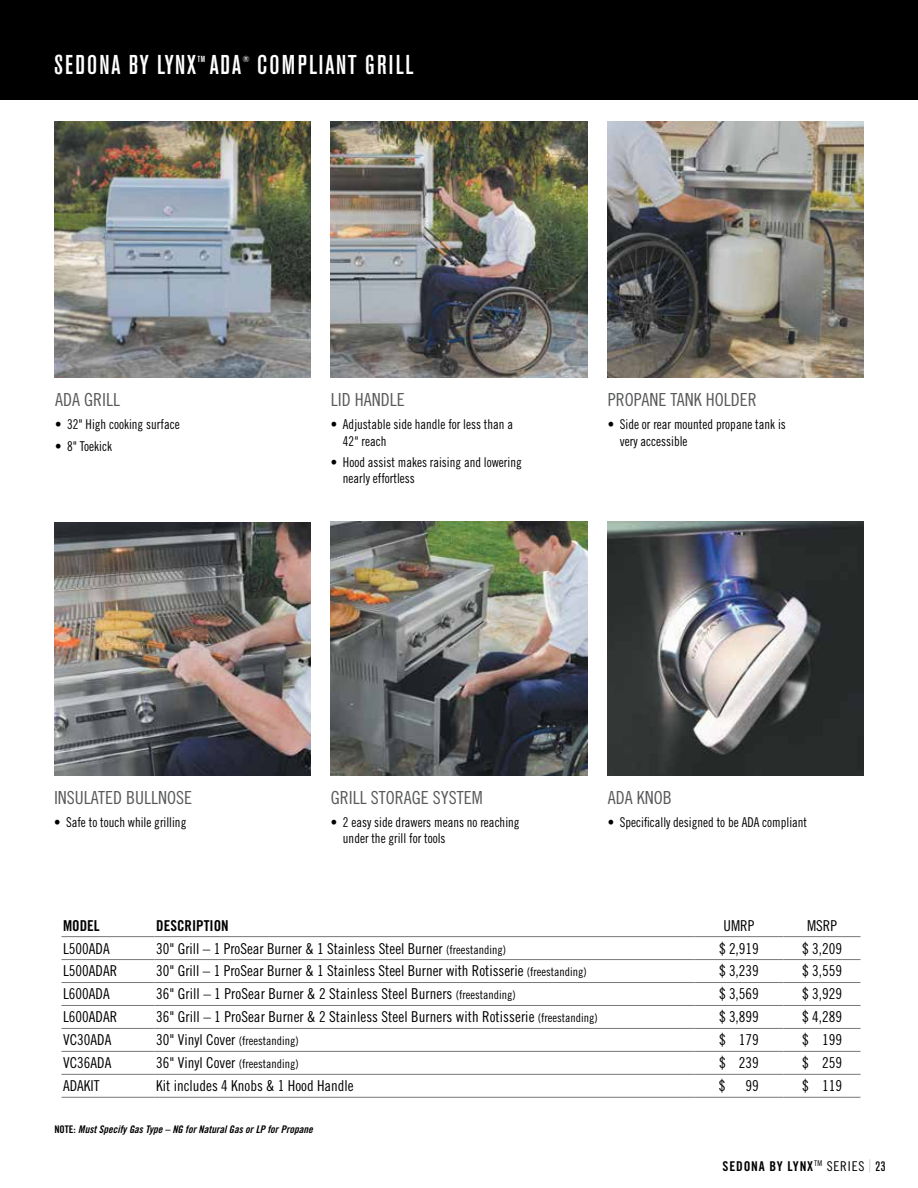
<style>
.page{position:relative;width:918px;height:1188px;background:#fff}
.page>*{position:absolute;margin:0;border:0;box-sizing:border-box;transform-origin:0 0}
.t1{font:500 condensed 27px "Akzidenz Grotesk BE";letter-spacing:.07em;color:#fff}
.t2{font:18px "Trade Gothic LT Std Cn 18";color:#58595b}
.t3{font:15px "Trade Gothic LT Std Cn 18";color:#000}
.t4{font:15px "Trade Gothic LT Std Bd Cn 20";color:#000}
.t5{font:13.5px/16.2px "Trade Gothic LT Std Cn 18";color:#000;scale:.95 1}
.t6{font:13.5px "Trade Gothic LT Std Bd Cn 20";letter-spacing:.06em;color:#000}
.t7{font:12px "Trade Gothic LT Std Cn 18";color:#000}
.t8{font:10.5px "Trade Gothic LT Std Bd Cn 20 Obl";color:#000}
.t9{font:500 condensed 8.7px "Akzidenz Grotesk BE";color:#fff}
.s1{font-size:12px}
.s2{font-size:15px}
.s3{font-family:"Trade Gothic LT Std Bd Cn 20"}
.s4{font-family:"Trade Gothic LT Std Cn 18"}
.s5{font-family:"Akzidenz Grotesk BE";font-weight:500;font-stretch:condensed}
</style>
<div class="page">
<svg style="left:869px;top:1159px;width:1px;height:14px"></svg>
<img style="left:331px;top:122px;width:256px;height:256px">
<img style="left:608px;top:122px;width:256px;height:256px">
<img style="left:54px;top:522px;width:256px;height:254px">
<img style="left:331px;top:522px;width:256px;height:254px">
<img style="left:608px;top:522px;width:256px;height:254px">
<img style="left:54px;top:122px;width:256px;height:256px">
<hr style="left:61px;top:1051px;width:94px;height:1px;background:#77787b">
<hr style="left:155px;top:1051px;width:539px;height:1px;background:#77787b">
<hr style="left:694px;top:1051px;width:90px;height:1px;background:#77787b">
<hr style="left:784px;top:1051px;width:77px;height:1px;background:#77787b">
<hr style="left:61px;top:1074px;width:94px;height:1px;background:#77787b">
<hr style="left:155px;top:1074px;width:539px;height:1px;background:#77787b">
<hr style="left:694px;top:1074px;width:90px;height:1px;background:#77787b">
<hr style="left:784px;top:1074px;width:77px;height:1px;background:#77787b">
<hr style="left:61px;top:1097px;width:94px;height:1px;background:#77787b">
<hr style="left:155px;top:1097px;width:539px;height:1px;background:#77787b">
<hr style="left:694px;top:1097px;width:90px;height:1px;background:#77787b">
<hr style="left:784px;top:1097px;width:77px;height:1px;background:#77787b">
<hr style="left:61px;top:1028px;width:94px;height:1px;background:#77787b">
<hr style="left:155px;top:1028px;width:539px;height:1px;background:#77787b">
<hr style="left:694px;top:1028px;width:90px;height:1px;background:#77787b">
<hr style="left:784px;top:1028px;width:77px;height:1px;background:#77787b">
<hr style="left:61px;top:936px;width:94px;height:1px;background:#77787b">
<hr style="left:61px;top:959px;width:94px;height:1px;background:#77787b">
<hr style="left:61px;top:982px;width:94px;height:1px;background:#77787b">
<hr style="left:61px;top:1005px;width:94px;height:1px;background:#77787b">
<hr style="left:155px;top:936px;width:539px;height:1px;background:#77787b">
<hr style="left:155px;top:959px;width:539px;height:1px;background:#77787b">
<hr style="left:155px;top:982px;width:539px;height:1px;background:#77787b">
<hr style="left:155px;top:1005px;width:539px;height:1px;background:#77787b">
<hr style="left:694px;top:936px;width:90px;height:1px;background:#77787b">
<hr style="left:784px;top:936px;width:77px;height:1px;background:#77787b">
<hr style="left:694px;top:959px;width:90px;height:1px;background:#77787b">
<hr style="left:784px;top:959px;width:77px;height:1px;background:#77787b">
<hr style="left:694px;top:982px;width:90px;height:1px;background:#77787b">
<hr style="left:784px;top:982px;width:77px;height:1px;background:#77787b">
<hr style="left:694px;top:1005px;width:90px;height:1px;background:#77787b">
<hr style="left:784px;top:1005px;width:77px;height:1px;background:#77787b">
<div style="left:0;top:0;width:918px;height:99px;background:#000"></div>
<h1 class="t1" style="left:54px;top:50px;width:144px">SEDONA BY LYNX</h1>
<p class="t9" style="left:197px;top:54px;width:9px">TM</p>
<h1 class="t1" style="left:210px;top:50px;width:33px">ADA</h1>
<p class="t9" style="left:242px;top:54px;width:9px">®</p>
<h1 class="t1" style="left:257px;top:50px;width:158px">COMPLIANT GRILL</h1>
<p class="t2" style="left:55px;top:389px;width:66px">ADA GRILL</p>
<p class="t5" style="left:55px;top:416px;width:133px">• 32" High cooking surface</p>
<p class="t5" style="left:55px;top:438px;width:61px">• 8" Toekick</p>
<p class="t2" style="left:54px;top:787px;width:140px">INSULATED BULLNOSE</p>
<p class="t5" style="left:54px;top:814px;width:141px">• Safe to touch while grilling</p>
<p class="t2" style="left:331px;top:389px;width:75px">LID HANDLE</p>
<p class="t5" style="left:343px;top:416px;width:181px;text-indent:-12px">• Adjustable side handle for less than a<br>42" reach</p>
<p class="t5" style="left:343px;top:454px;width:190px;text-indent:-12px">• Hood assist makes raising and lowering nearly effortless</p>
<p class="t2" style="left:608px;top:389px;width:150px">PROPANE TANK HOLDER</p>
<p class="t5" style="left:620px;top:416px;width:176px;text-indent:-12px">• Side or rear mounted propane tank is very accessible</p>
<p class="t2" style="left:331px;top:787px;width:153px">GRILL STORAGE SYSTEM</p>
<p class="t5" style="left:343px;top:814px;width:187px;text-indent:-12px">• 2 easy side drawers means no reaching under the grill for tools</p>
<p class="t2" style="left:608px;top:787px;width:65px">ADA KNOB</p>
<p class="t5" style="left:608px;top:814px;width:211px">• Specifically designed to be ADA compliant</p>
<p class="t4" style="left:63px;top:916px;width:38px">MODEL</p>
<p class="t4" style="left:156px;top:916px;width:74px">DESCRIPTION</p>
<p class="t3" style="left:724px;top:916px;width:32px">UMRP</p>
<p class="t3" style="left:807px;top:916px;width:31px">MSRP</p>
<p class="t3" style="left:63px;top:939px;width:48px">L500ADA</p>
<p class="t3" style="left:156px;top:939px;width:351px">30" Grill – 1 ProSear Burner &amp; 1 Stainless Steel Burner <span class="s1">(freestanding)</span></p>
<p class="t3" style="left:719px;top:939px;width:41px">$ 2,919</p>
<p class="t3" style="left:802px;top:939px;width:41px">$ 3,209</p>
<p class="t3" style="left:63px;top:962px;width:56px">L500ADAR</p>
<p class="t3" style="left:156px;top:962px;width:432px">30" Grill – 1 ProSear Burner &amp; 1 Stainless Steel Burner with Rotisserie <span class="s1">(freestanding)</span></p>
<p class="t3" style="left:719px;top:962px;width:41px">$ 3,239</p>
<p class="t3" style="left:802px;top:962px;width:41px">$ 3,559</p>
<p class="t3" style="left:63px;top:985px;width:48px">L600ADA</p>
<p class="t3" style="left:156px;top:985px;width:361px">36" Grill – 1 ProSear Burner &amp; 2 Stainless Steel Burners <span class="s1">(freestanding)</span></p>
<p class="t3" style="left:719px;top:985px;width:41px">$ 3,569</p>
<p class="t3" style="left:802px;top:985px;width:41px">$ 3,929</p>
<p class="t3" style="left:63px;top:1008px;width:56px">L600ADAR</p>
<p class="t3" style="left:156px;top:1008px;width:443px">36" Grill – 1 ProSear Burner &amp; 2 Stainless Steel Burners with Rotisserie <span class="s1">(freestanding)</span></p>
<p class="t3" style="left:719px;top:1008px;width:41px">$ 3,899</p>
<p class="t3" style="left:802px;top:1008px;width:41px">$ 4,289</p>
<p class="t3" style="left:63px;top:1031px;width:50px">VC30ADA</p>
<p class="t7" style="left:156px;top:1034px;width:144px"><span class="s2">30" Vinyl Cover</span> (freestanding)</p>
<p class="t3" style="left:719px;top:1031px;width:41px">$ 179</p>
<p class="t3" style="left:802px;top:1031px;width:41px">$ 199</p>
<p class="t3" style="left:63px;top:1054px;width:50px">VC36ADA</p>
<p class="t7" style="left:156px;top:1057px;width:144px"><span class="s2">36" Vinyl Cover</span> (freestanding)</p>
<p class="t3" style="left:719px;top:1054px;width:41px">$ 239</p>
<p class="t3" style="left:802px;top:1054px;width:41px">$ 259</p>
<p class="t3" style="left:63px;top:1077px;width:38px">ADAKIT</p>
<p class="t3" style="left:156px;top:1077px;width:199px">Kit includes 4 Knobs &amp; 1 Hood Handle</p>
<p class="t3" style="left:719px;top:1077px;width:8px">$</p>
<p class="t3" style="left:746px;top:1077px;width:15px">99</p>
<p class="t3" style="left:802px;top:1077px;width:41px">$ 119</p>
<p class="t8" style="left:54px;top:1123px;width:260px"><span class="s3">NOTE:</span> Must Specify Gas Type – NG for Natural Gas or LP for Propane</p>
<p class="t6" style="left:723px;top:1158px;width:165px">SEDONA BY LYNX<sup>TM</sup> <span class="s4">SERIES</span> <span class="s5">23</span></p>
</div>
